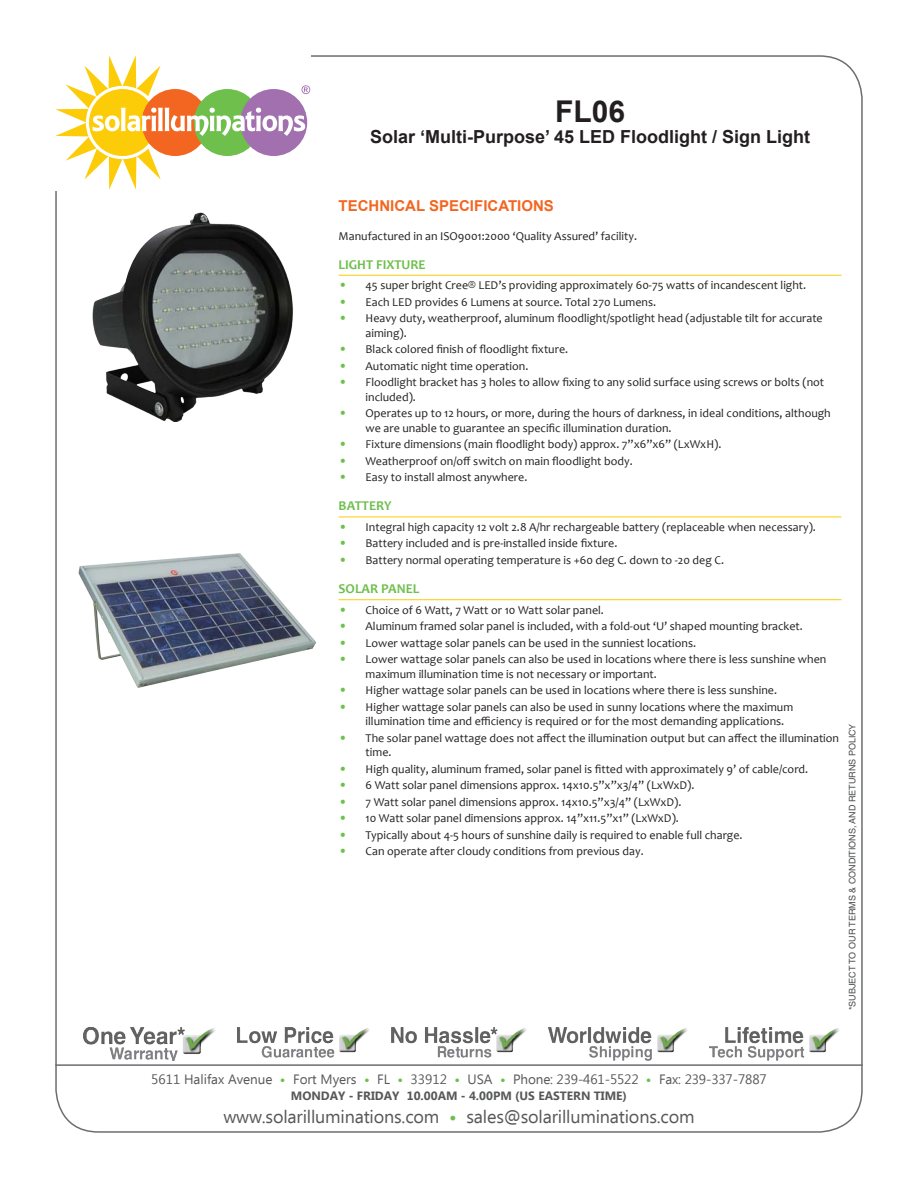
<style>
.page{position:relative;width:918px;height:1188px;background:#fff}
.page>*{position:absolute;margin:0;border:0;box-sizing:border-box;transform-origin:0 0}
.Product_Name{font:700 30px "Arial";color:#231f20}
.t1{font:18px "Ebrima";letter-spacing:-.01em;color:#57585a}
.SubTitle{font:700 18px "Arial";color:#231f20}
.Title_Major{font:700 15px "Arial";color:#f36621}
.t2{font:13.5px "Ebrima";color:#57585a}
.Title_Division{font:700 13.5px "Candara";color:#6fbf4d}
.Topics{font:12px/14.4px "Candara";color:#231f20}
.Title_Major-2{font:12px "Candara";color:#231f20}
.t3{font:700 12px "Ebrima";color:#57585a}
.t4{font:9px "Helvetica LT Std";color:#4b4c4d}
.s1{font-weight:700;font-size:13.5px;color:#6fbf4d}
.s2{font-weight:700;color:#6fbf4d}
</style>
<div class="page">
<hr style="left:55px;top:1064px;width:808px;height:2px;background:#6c6d70">
<svg style="left:55px;top:55px;width:255px;height:135px"></svg>
<img style="left:710px;top:1028px;width:129px;height:32px">
<img style="left:237px;top:1028px;width:132px;height:30px">
<img style="left:391px;top:1028px;width:135px;height:30px">
<img style="left:83px;top:1028px;width:132px;height:32px">
<img style="left:549px;top:1028px;width:138px;height:32px">
<hr style="left:339px;top:275px;width:502px;height:1px;background:#fecd08">
<hr style="left:339px;top:517px;width:502px;height:1px;background:#fecd08">
<hr style="left:339px;top:599px;width:502px;height:1px;background:#fecd08">
<img style="left:93px;top:213px;width:200px;height:209px">
<img style="left:78px;top:553px;width:238px;height:135px">
<p class="Product_Name" style="left:555px;top:91px;width:72px">FL06</p>
<p class="SubTitle" style="left:370px;top:125px;width:442px">Solar ‘Multi-Purpose’ 45 LED Floodlight / Sign Light</p>
<p class="Title_Major" style="left:339px;top:195px;width:217px">TECHNICAL SPECIFICATIONS</p>
<p class="Title_Major-2" style="left:339px;top:228px;width:300px">Manufactured in an ISO9001:2000 ‘Quality Assured’ facility.</p>
<p class="Title_Division" style="left:339px;top:256px;width:89px">LIGHT FIXTURE</p>
<p class="Topics" style="left:339px;top:278px;width:469px"><span class="s1">•</span> 45 super bright Cree® LED’s providing approximately 60-75 watts of incandescent light.</p>
<p class="Topics" style="left:339px;top:295px;width:319px"><span class="s1">•</span> Each LED provides 6 Lumens at source. Total 270 Lumens.</p>
<p class="Topics" style="left:366px;top:311px;width:459px;text-indent:-27px"><span class="s1">•</span> Heavy duty, weatherproof, aluminum floodlight/spotlight head (adjustable tilt for accurate aiming).</p>
<p class="Topics" style="left:339px;top:342px;width:231px"><span class="s1">•</span> Black colored finish of floodlight fixture.</p>
<p class="Topics" style="left:339px;top:359px;width:191px"><span class="s1">•</span> Automatic night time operation.</p>
<p class="Topics" style="left:366px;top:375px;width:460px;text-indent:-27px"><span class="s1">•</span> Floodlight bracket has 3 holes to allow fixing to any solid surface using screws or bolts (not included).</p>
<p class="Topics" style="left:366px;top:406px;width:467px;text-indent:-27px"><span class="s1">•</span> Operates up to 12 hours, or more, during the hours of darkness, in ideal conditions, although we are unable to guarantee an specific illumination duration.</p>
<p class="Topics" style="left:339px;top:437px;width:384px"><span class="s1">•</span> Fixture dimensions (main floodlight body) approx. 7”x6”x6” (LxWxH).</p>
<p class="Topics" style="left:339px;top:453px;width:296px"><span class="s1">•</span> Weatherproof on/off switch on main floodlight body.</p>
<p class="Topics" style="left:339px;top:470px;width:190px"><span class="s1">•</span> Easy to install almost anywhere.</p>
<p class="Title_Division" style="left:339px;top:497px;width:55px">BATTERY</p>
<p class="Topics" style="left:339px;top:520px;width:479px"><span class="s1">•</span> Integral high capacity 12 volt 2.8 A/hr rechargeable battery (replaceable when necessary).</p>
<p class="Topics" style="left:339px;top:536px;width:280px"><span class="s1">•</span> Battery included and is pre-installed inside fixture.</p>
<p class="Topics" style="left:339px;top:553px;width:387px"><span class="s1">•</span> Battery normal operating temperature is +60 deg C. down to -20 deg C.</p>
<p class="Title_Division" style="left:339px;top:580px;width:82px">SOLAR PANEL</p>
<p class="Topics" style="left:339px;top:603px;width:267px"><span class="s1">•</span> Choice of 6 Watt, 7 Watt or 10 Watt solar panel.</p>
<p class="Topics" style="left:339px;top:619px;width:466px"><span class="s1">•</span> Aluminum framed solar panel is included, with a fold-out ‘U’ shaped mounting bracket.</p>
<p class="Topics" style="left:339px;top:636px;width:359px"><span class="s1">•</span> Lower wattage solar panels can be used in the sunniest locations.</p>
<p class="Topics" style="left:366px;top:652px;width:462px;text-indent:-27px"><span class="s1">•</span> Lower wattage solar panels can also be used in locations where there is less sunshine when maximum illumination time is not necessary or important.</p>
<p class="Topics" style="left:339px;top:683px;width:440px"><span class="s1">•</span> Higher wattage solar panels can be used in locations where there is less sunshine.</p>
<p class="Topics" style="left:366px;top:700px;width:429px;text-indent:-27px"><span class="s1">•</span> Higher wattage solar panels can also be used in sunny locations where the maximum illumination time and efficiency is required or for the most demanding applications.</p>
<p class="Topics" style="left:366px;top:730px;width:475px;text-indent:-27px"><span class="s1">•</span> The solar panel wattage does not affect the illumination output but can affect the illumination time.</p>
<p class="Topics" style="left:339px;top:761px;width:471px"><span class="s1">•</span> High quality, aluminum framed, solar panel is fitted with approximately 9’ of cable/cord.</p>
<p class="Topics" style="left:339px;top:778px;width:357px"><span class="s1">•</span> 6 Watt solar panel dimensions approx. 14x10.5”x”x3/4” (LxWxD).</p>
<p class="Topics" style="left:339px;top:794px;width:344px"><span class="s1">•</span> 7 Watt solar panel dimensions approx. 14x10.5”x3/4” (LxWxD).</p>
<p class="Topics" style="left:339px;top:811px;width:342px"><span class="s1">•</span> 10 Watt solar panel dimensions approx. 14”x11.5”x1” (LxWxD).</p>
<p class="Topics" style="left:339px;top:828px;width:406px"><span class="s1">•</span> Typically about 4-5 hours of sunshine daily is required to enable full charge.</p>
<p class="Topics" style="left:339px;top:844px;width:307px"><span class="s1">•</span> Can operate after cloudy conditions from previous day.</p>
<p class="t4" style="left:847px;top:1010px;width:288px;rotate:-90deg">*SUBJECT TO OUR TERMS &amp; CONDITIONS, AND RETURNS POLICY</p>
<p class="t2" style="left:151px;top:1069px;width:617px">5611 Halifax Avenue <span class="s2">•</span> Fort Myers <span class="s2">•</span> FL <span class="s2">•</span> 33912 <span class="s2">•</span> USA <span class="s2">•</span> Phone: 239-461-5522 <span class="s2">•</span> Fax: 239-337-7887</p>
<p class="t3" style="left:291px;top:1087px;width:338px">MONDAY - FRIDAY 10.00AM - 4.00PM (US EASTERN TIME)</p>
<p class="t1" style="left:223px;top:1103px;width:473px">www.solarilluminations.com <span class="s2">•</span> sales@solarilluminations.com</p>
</div>
